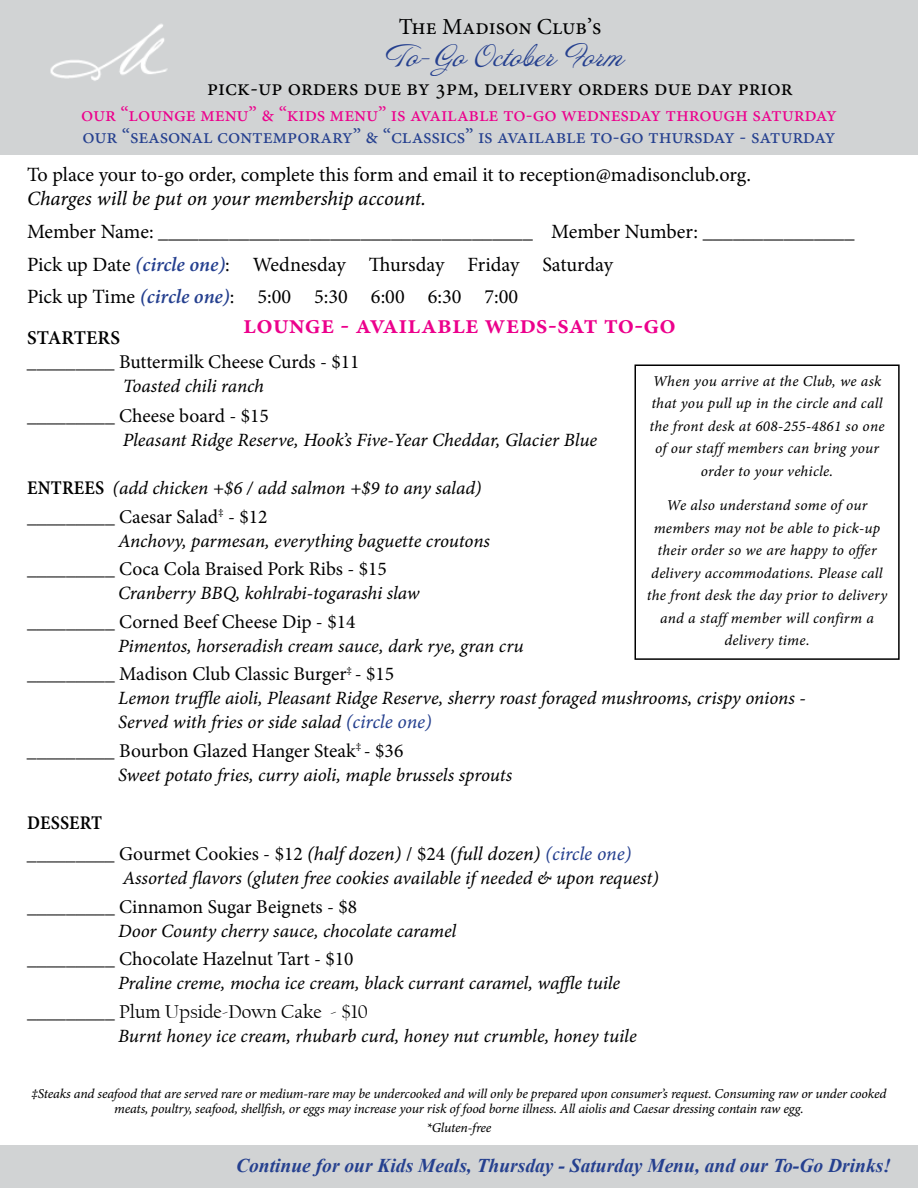
<style>
.page{position:relative;width:918px;height:1188px;background:#fff}
.page>*{position:absolute;margin:0;border:0;box-sizing:border-box;transform-origin:0 0}
.t1{font:600 27px "Minion Pro";color:#ec008c}
.t2{font:27px "Annabelle JF";letter-spacing:-.01em;color:#25408f}
.t3{font:22.95px "Minion Pro";color:#000}
.t4{font:21px "Minion Pro";letter-spacing:-.01em;color:#25408f}
.t5{font:21px "Minion Pro";letter-spacing:-.01em;color:#ec008c}
.t6{font:20.25px/32.2px "Minion Pro";letter-spacing:-.01em;color:#000}
.t7{font:20.25px "Minion Pro It Capt";letter-spacing:-.005em;color:#000}
.t8{font:19.5px "Minion Pro";color:#000}
.t9{font:italic 700 19.5px "Times New Roman";color:#25408f}
.t10{font:19.5px "Californian FB";color:#000}
.t11{font:600 19.5px "Minion Pro";letter-spacing:.01em;color:#000}
.t12{font:19.5px "Minion Pro Semibold Cn Capt";letter-spacing:.005em;color:#000}
.t13{font:18.75px/24px "Minion Pro It Capt";letter-spacing:-.005em;color:#000}
.t14{font:15px/22.5px "Minion Pro It Capt";letter-spacing:.015em;color:#000;text-align:center}
.t15{font:13.5px/15px "Minion Pro It Capt";letter-spacing:-.015em;color:#000;text-align:center}
.s1{font-weight:600;font-style:italic;color:#25408f}
.s2{font-family:"Minion Pro Semibold Cn Capt";font-size:19.5px}
.s3{font-size:19.5px;color:#25408f}
.s4{font-family:"Minion Pro It Capt"}
.s5{font-family:"Minion Pro It Capt";color:#25408f}
.s6{font-family:"Minion Pro"}
</style>
<div class="page">
<div style="left:0;top:0;width:918px;height:154px;background:#d1d3d4"></div>
<img style="left:50px;top:23px;width:118px;height:58px">
<div style="left:0;top:1145px;width:918px;height:43px;background:#d1d3d4"></div>
<div style="left:634px;top:364px;width:266px;height:296px;border:2px solid #000"></div>
<p class="t3" style="left:399px;top:11px;width:204px">The Madison Club’s</p>
<h1 class="t2" style="left:385px;top:39px;width:239px">To-Go October Form</h1>
<p class="t3" style="left:207px;top:73px;width:587px">pick-up orders due by 3pm, delivery orders due day prior</p>
<p class="t5" style="left:81px;top:100px;width:757px">our “lounge menu” &amp; “kids menu” is available to-go wednesday through saturday</p>
<p class="t4" style="left:83px;top:123px;width:754px">our “seasonal contemporary” &amp; “classics” is available to-go thursday - saturday</p>
<p class="t6" style="left:27px;top:159px;width:725px">To place your to-go order, complete this form and email it to reception@madisonclub.org.</p>
<p class="t7" style="left:27px;top:184px;width:401px">Charges will be put on your membership account.</p>
<p class="t6" style="left:27px;top:216px;width:829px">Member Name: _____________________________________ Member Number: _______________<br>Pick up Date <span class="s1">(circle one)</span>: Wednesday Thursday Friday Saturday<br>Pick up Time <span class="s1">(circle one)</span>: 5:00 5:30 6:00 6:30 7:00</p>
<h1 class="t1" style="left:243px;top:306px;width:434px">lounge - available weds-sat to-go</h1>
<p class="t11" style="left:27px;top:324px;width:94px">STARTERS</p>
<p class="t8" style="left:27px;top:349px;width:334px">_________ Buttermilk Cheese Curds - $11</p>
<p class="t13" style="left:123px;top:374px;width:143px">Toasted chili ranch</p>
<p class="t8" style="left:27px;top:403px;width:243px">_________ Cheese board - $15</p>
<p class="t13" style="left:123px;top:428px;width:476px">Pleasant Ridge Reserve, Hook’s Five-Year Cheddar, Glacier Blue</p>
<p class="t13" style="left:27px;top:476px;width:456px"><span class="s2">ENTREES</span> (add chicken +$6 / add salmon +$9 to any salad)</p>
<p class="t8" style="left:27px;top:503px;width:242px">_________ Caesar Salad<sup>‡</sup> - $12</p>
<p class="t13" style="left:118px;top:529px;width:374px">Anchovy, parmesan, everything baguette croutons</p>
<p class="t8" style="left:27px;top:556px;width:362px">_________ Coca Cola Braised Pork Ribs - $15</p>
<p class="t13" style="left:118px;top:581px;width:303px">Cranberry BBQ, kohlrabi-togarashi slaw</p>
<p class="t8" style="left:27px;top:608px;width:330px">_________ Corned Beef Cheese Dip - $14</p>
<p class="t13" style="left:118px;top:634px;width:407px">Pimentos, horseradish cream sauce, dark rye, gran cru</p>
<p class="t8" style="left:27px;top:661px;width:369px">_________ Madison Club Classic Burger<sup>‡</sup> - $15</p>
<p class="t13" style="left:118px;top:686px;width:689px">Lemon truffle aioli, Pleasant Ridge Reserve, sherry roast foraged mushrooms, crispy onions -<br>Served with fries or side salad <span class="s3">(circle one)</span></p>
<p class="t8" style="left:27px;top:737px;width:378px">_________ Bourbon Glazed Hanger Steak<sup>‡</sup> - $36</p>
<p class="t13" style="left:118px;top:763px;width:396px">Sweet potato fries, curry aioli, maple brussels sprouts</p>
<p class="t12" style="left:27px;top:809px;width:77px">DESSERT</p>
<p class="t8" style="left:27px;top:841px;width:606px">_________ Gourmet Cookies - $12 <span class="s4">(half dozen)</span> / $24 <span class="s4">(full dozen)</span> <span class="s5">(circle one)</span></p>
<p class="t13" style="left:123px;top:866px;width:538px">Assorted flavors (gluten free cookies available if needed &amp; upon request)</p>
<p class="t8" style="left:27px;top:893px;width:332px">_________ Cinnamon Sugar Beignets - $8</p>
<p class="t13" style="left:118px;top:919px;width:340px">Door County cherry sauce, chocolate caramel</p>
<p class="t8" style="left:27px;top:946px;width:328px">_________ Chocolate Hazelnut Tart - $10</p>
<p class="t13" style="left:118px;top:971px;width:504px">Praline creme, mocha ice cream, black currant caramel, waffle tuile</p>
<p class="t10" style="left:27px;top:1000px;width:342px"><span class="s6">_________</span> Plum Upside-Down Cake - $10</p>
<p class="t13" style="left:118px;top:1024px;width:520px">Burnt honey ice cream, rhubarb curd, honey nut crumble, honey tuile</p>
<p class="t14" style="left:650px;top:370px;width:236px">When you arrive at the Club, we ask that you pull up in the circle and call the front desk at 608-255-4861 so one of our staff members can bring your order to your vehicle.</p>
<p class="t14" style="left:647px;top:494px;width:242px">We also understand some of our members may not be able to pick-up their order so we are happy to offer delivery accommodations. Please call the front desk the day prior to delivery and a staff member will confirm a delivery time.</p>
<p class="t15" style="left:32px;top:1086px;width:856px">‡Steaks and seafood that are served rare or medium-rare may be undercooked and will only be prepared upon consumer’s request. Consuming raw or under cooked meats, poultry, seafood, shellfish, or eggs may increase your risk of food borne illness. All aiolis and Caesar dressing contain raw egg.</p>
<p class="t15" style="left:426px;top:1120px;width:67px">*Gluten-free</p>
<p class="t9" style="left:236px;top:1151px;width:656px">Continue for our Kids Meals, Thursday - Saturday Menu, and our To-Go Drinks!</p>
</div>
